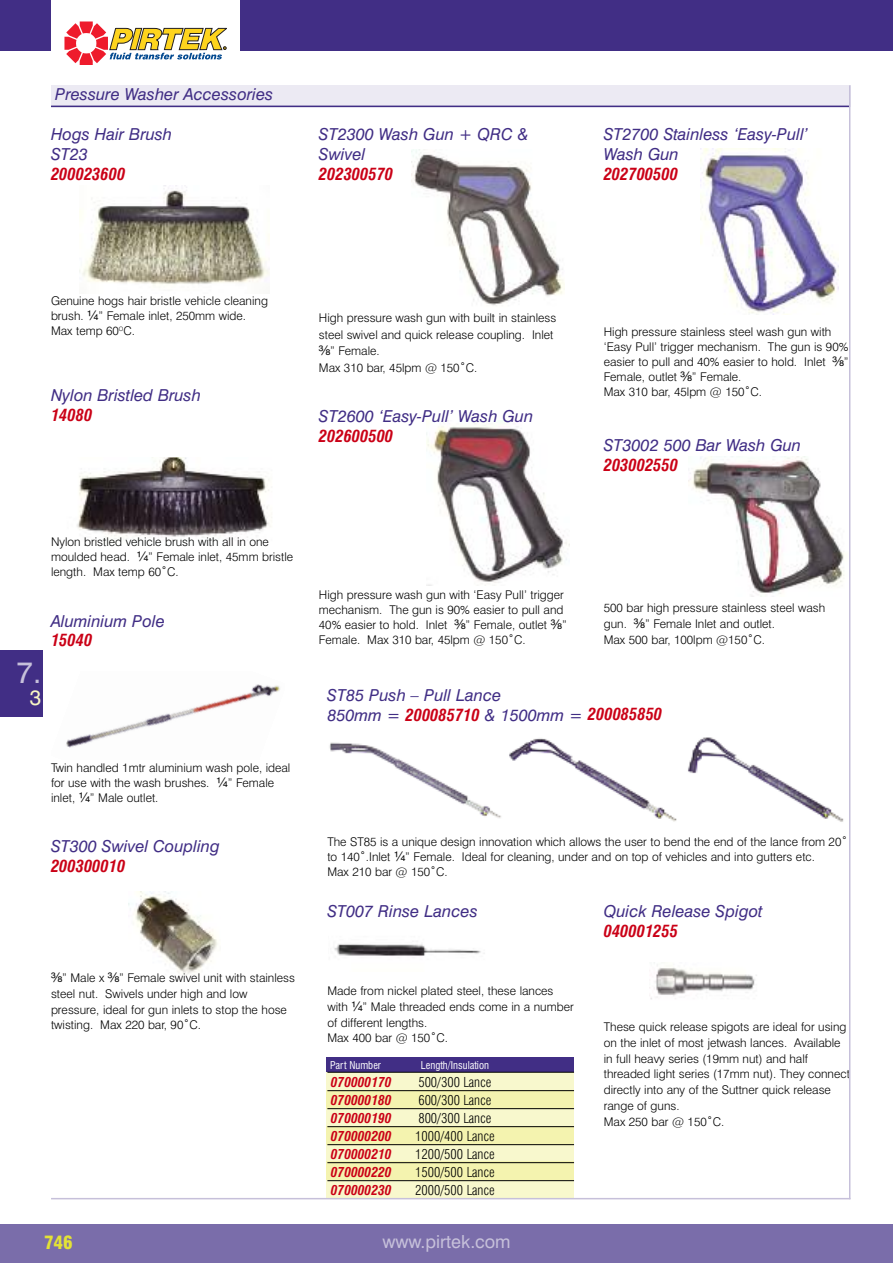
<style>
.page{position:relative;width:893px;height:1263px;background:#fff}
.page>*{position:absolute;margin:0;border:0;box-sizing:border-box;transform-origin:0 0}
.t1{font:30px "Swiss 721 BT";color:#c6c0da}
.t2{font:21px "Swiss 721 BT";color:#f7f6c3}
.t3{font:18px "Swiss 721 BT";color:#c6c0da}
.t4{font:900 condensed 18px "Swiss 721 BT";color:#e3e236}
.t5{font:italic 16.5px/19.8px "Swiss 721 BT";color:#412e85}
.t6{font:italic 700 condensed 16.5px "Swiss 721 BT";color:#ca0016}
.t7{font:300 condensed 13.5px "Swiss 721 BT";color:#000}
.t8{font:italic 700 condensed 13.5px "Swiss 721 BT";color:#ca0016}
.t9{font:300 12px/15px "Swiss 721 BT";color:#000}
.t10{font:condensed 10.5px "Swiss 721 BT";color:#fff}
.s1{font-family:"Helvetica LT Fraction";font-weight:400;font-size:13.5px}
.s2{font-weight:700;font-stretch:condensed;color:#ca0016}
</style>
<div class="page">
<div style="left:327px;top:1058px;width:247px;height:140px;background:#f8f8cd"></div>
<div style="left:327px;top:1057px;width:247px;height:15px;background:#412e85"></div>
<div style="left:327px;top:1091px;width:247px;height:18px;background:#f4f3af"></div>
<div style="left:327px;top:1126px;width:247px;height:18px;background:#f4f3af"></div>
<div style="left:327px;top:1162px;width:247px;height:18px;background:#f4f3af"></div>
<img style="left:700px;top:149px;width:138px;height:165px">
<div style="left:0;top:1225px;width:893px;height:38px;background:#7a6daa"></div>
<div style="left:0;top:650px;width:43px;height:67px;background:#412e85"></div>
<img style="left:128px;top:892px;width:90px;height:83px">
<img style="left:77px;top:457px;width:195px;height:82px">
<img style="left:79px;top:187px;width:191px;height:99px">
<img style="left:66px;top:684px;width:214px;height:64px">
<img style="left:688px;top:456px;width:156px;height:141px">
<img style="left:329px;top:737px;width:515px;height:85px">
<img style="left:334px;top:944px;width:151px;height:12px">
<img style="left:649px;top:967px;width:108px;height:33px">
<hr style="left:327px;top:1072px;width:247px;height:1px;background:#000">
<hr style="left:327px;top:1090px;width:247px;height:1px;background:#000">
<hr style="left:327px;top:1108px;width:247px;height:1px;background:#000">
<hr style="left:327px;top:1126px;width:247px;height:1px;background:#000">
<hr style="left:327px;top:1144px;width:247px;height:1px;background:#000">
<hr style="left:327px;top:1162px;width:247px;height:1px;background:#000">
<hr style="left:327px;top:1180px;width:247px;height:1px;background:#000">
<img style="left:411px;top:149px;width:153px;height:157px">
<img style="left:426px;top:420px;width:144px;height:165px">
<div style="left:51px;top:85px;width:799px;height:21px;background:#eceaf3"></div>
<hr style="left:51px;top:106px;width:799px;height:1px;background:#412e85">
<hr style="left:51px;top:1198px;width:799px;height:1px;background:#c6c0da">
<hr style="left:849px;top:85px;width:1px;height:1114px;background:#c6c0da">
<div style="left:0;top:0;width:893px;height:51px;background:#412e85"></div>
<div style="left:51px;top:0;width:189px;height:79px;background:#fff"></div>
<svg style="left:64px;top:21px;width:163px;height:44px"></svg>
<h3 class="t5" style="left:55px;top:86px;width:220px">Pressure Washer Accessories</h3>
<h3 class="t5" style="left:51px;top:126px;width:123px">Hogs Hair Brush<br>ST23</h3>
<h3 class="t6" style="left:51px;top:167px;width:76px">200023600</h3>
<h3 class="t5" style="left:319px;top:126px;width:211px">ST2300 Wash Gun + QRC &amp;<br>Swivel</h3>
<h3 class="t6" style="left:319px;top:167px;width:76px">202300570</h3>
<h3 class="t5" style="left:604px;top:126px;width:206px">ST2700 Stainless ‘Easy-Pull’<br>Wash Gun</h3>
<h3 class="t6" style="left:604px;top:167px;width:76px">202700500</h3>
<p class="t9" style="left:51px;top:294px;width:218px">Genuine hogs hair bristle vehicle cleaning brush. <span class="s1">¹⁄₄</span>” Female inlet, 250mm wide.<br>Max temp 60<sup>O</sup>C.</p>
<h3 class="t5" style="left:51px;top:387px;width:151px">Nylon Bristled Brush</h3>
<h3 class="t6" style="left:51px;top:408px;width:43px">14080</h3>
<p class="t9" style="left:319px;top:311px;width:239px;line-height:16.5px">High pressure wash gun with built in stainless steel swivel and quick release coupling. Inlet <span class="s1">³⁄₈</span>” Female.<br>Max 310 bar, 45lpm @ 150˚C.</p>
<h3 class="t5" style="left:319px;top:408px;width:216px">ST2600 ‘Easy-Pull’ Wash Gun</h3>
<h3 class="t6" style="left:319px;top:429px;width:76px">202600500</h3>
<p class="t9" style="left:604px;top:326px;width:246px">High pressure stainless steel wash gun with ‘Easy Pull’ trigger mechanism. The gun is 90% easier to pull and 40% easier to hold. Inlet <span class="s1">³⁄₈</span>” Female, outlet <span class="s1">³⁄₈</span>” Female.<br>Max 310 bar, 45lpm @ 150˚C.</p>
<h3 class="t5" style="left:604px;top:437px;width:199px">ST3002 500 Bar Wash Gun</h3>
<h3 class="t6" style="left:604px;top:458px;width:76px">203002550</h3>
<h1 class="t1" style="left:17px;top:661px;width:26px">7.</h1>
<h2 class="t2" style="left:30px;top:690px;width:13px">3</h2>
<p class="t9" style="left:51px;top:535px;width:244px">Nylon bristled vehicle brush with all in one moulded head. <span class="s1">¹⁄₄</span>” Female inlet, 45mm bristle length. Max temp 60˚C.</p>
<h3 class="t5" style="left:51px;top:613px;width:115px">Aluminium Pole</h3>
<h3 class="t6" style="left:51px;top:634px;width:43px">15040</h3>
<p class="t9" style="left:51px;top:761px;width:241px">Twin handled 1mtr aluminium wash pole, ideal for use with the wash brushes. <span class="s1">¹⁄₄</span>” Female inlet, <span class="s1">¹⁄₄</span>” Male outlet.</p>
<h3 class="t5" style="left:51px;top:838px;width:170px">ST300 Swivel Coupling</h3>
<h3 class="t6" style="left:51px;top:859px;width:76px">200300010</h3>
<p class="t9" style="left:51px;top:971px;width:245px;line-height:15.8px"><span class="s1">³⁄₈</span>” Male x <span class="s1">³⁄₈</span>” Female swivel unit with stainless steel nut. Swivels under high and low pressure, ideal for gun inlets to stop the hose twisting. Max 220 bar, 90˚C.</p>
<p class="t9" style="left:319px;top:588px;width:249px">High pressure wash gun with ‘Easy Pull’ trigger mechanism. The gun is 90% easier to pull and 40% easier to hold. Inlet <span class="s1">³⁄₈</span>” Female, outlet <span class="s1">³⁄₈</span>” Female. Max 310 bar, 45lpm @ 150˚C.</p>
<p class="t9" style="left:604px;top:601px;width:223px;line-height:15.8px">500 bar high pressure stainless steel wash gun. <span class="s1">³⁄₈</span>” Female Inlet and outlet.<br>Max 500 bar, 100lpm @150˚C.</p>
<h3 class="t5" style="left:327px;top:687px;width:336px">ST85 Push – Pull Lance<br>850mm = <span class="s2">200085710</span> &amp; 1500mm = <span class="s2">200085850</span></h3>
<p class="t9" style="left:327px;top:835px;width:522px">The ST85 is a unique design innovation which allows the user to bend the end of the lance from 20˚ to 140˚.Inlet <span class="s1">¹⁄₄</span>” Female. Ideal for cleaning, under and on top of vehicles and into gutters etc.<br>Max 210 bar @ 150˚C.</p>
<h3 class="t5" style="left:327px;top:903px;width:152px">ST007 Rinse Lances</h3>
<p class="t9" style="left:327px;top:984px;width:248px;line-height:15.8px">Made from nickel plated steel, these lances with <span class="s1">¹⁄₄</span>” Male threaded ends come in a number of different lengths.<br>Max 400 bar @ 150˚C.</p>
<p class="t10" style="left:330px;top:1060px;width:52px">Part Number</p>
<p class="t10" style="left:421px;top:1060px;width:70px">Length/Insulation</p>
<p class="t8" style="left:331px;top:1076px;width:62px">070000170</p>
<p class="t7" style="left:418px;top:1076px;width:75px">500/300 Lance</p>
<p class="t8" style="left:331px;top:1094px;width:62px">070000180</p>
<p class="t7" style="left:418px;top:1094px;width:75px">600/300 Lance</p>
<p class="t8" style="left:331px;top:1112px;width:62px">070000190</p>
<p class="t7" style="left:418px;top:1112px;width:75px">800/300 Lance</p>
<p class="t8" style="left:331px;top:1130px;width:62px">070000200</p>
<p class="t7" style="left:415px;top:1130px;width:81px">1000/400 Lance</p>
<p class="t8" style="left:331px;top:1148px;width:62px">070000210</p>
<p class="t7" style="left:415px;top:1148px;width:81px">1200/500 Lance</p>
<p class="t8" style="left:331px;top:1166px;width:62px">070000220</p>
<p class="t7" style="left:415px;top:1166px;width:81px">1500/500 Lance</p>
<p class="t8" style="left:331px;top:1184px;width:62px">070000230</p>
<p class="t7" style="left:415px;top:1184px;width:81px">2000/500 Lance</p>
<h3 class="t5" style="left:604px;top:903px;width:160px">Quick Release Spigot</h3>
<h3 class="t6" style="left:604px;top:924px;width:76px">040001255</h3>
<p class="t9" style="left:604px;top:1020px;width:248px;line-height:15.8px">These quick release spigots are ideal for using on the inlet of most jetwash lances. Available in full heavy series (19mm nut) and half threaded light series (17mm nut). They connect directly into any of the Suttner quick release range of guns.<br>Max 250 bar @ 150˚C.</p>
<h3 class="t4" style="left:44px;top:1235px;width:30px">746</h3>
<h3 class="t3" style="left:382px;top:1235px;width:130px">www.pirtek.com</h3>
</div>
